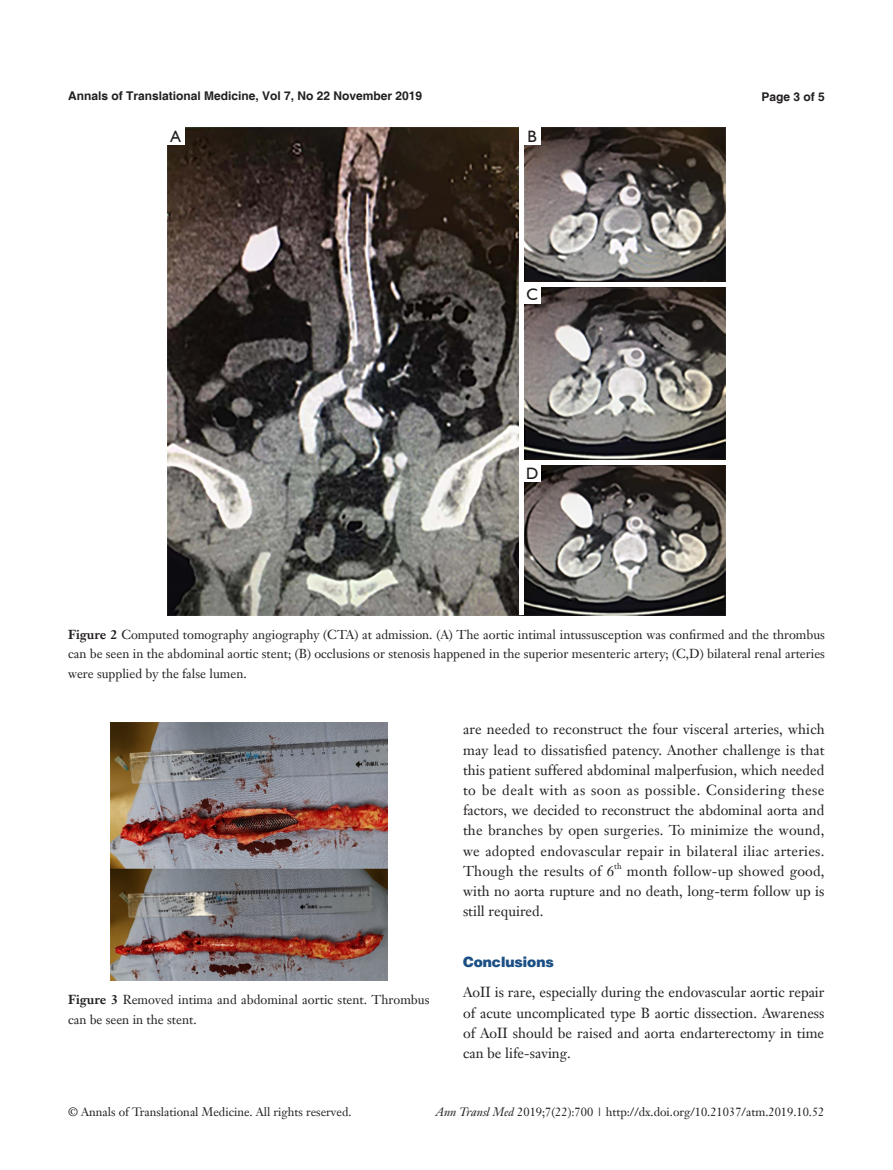
<style>
.page{position:relative;width:893px;height:1170px;background:#fff}
.page>*{position:absolute;margin:0;border:0;box-sizing:border-box;transform-origin:0 0}
.t1{font:16.5px "Humanist 521 BT";color:#231f20}
.t2{font:14.25px/20.2px "Janson Text LT";color:#231f20;text-align:justify}
.t3{font:900 14.25px "Helvetica";color:#1c5085}
.t4{font:12.75px/19.5px "Janson Text LT";color:#231f20}
.t5{font:12px "Janson Text LT";color:#231f20}
.t6{font:700 12px "Helvetica";color:#231f20}
.t7{font:8.25px "Janson Text LT";color:#231f20}
.s1{font-weight:700}
.s2{font-style:italic}
</style>
<div class="page">
<img style="left:110px;top:722px;width:277px;height:258px">
<img style="left:167px;top:128px;width:559px;height:487px">
<div style="left:519px;top:128px;width:5px;height:487px;background:#fff"></div>
<hr style="left:524px;top:282px;width:202px;height:4px;background:#fff">
<hr style="left:524px;top:460px;width:202px;height:4px;background:#fff">
<div style="left:524px;top:128px;width:17px;height:17px;background:#fff"></div>
<div style="left:524px;top:286px;width:17px;height:17px;background:#fff"></div>
<div style="left:524px;top:464px;width:17px;height:17px;background:#fff"></div>
<div style="left:167px;top:128px;width:17px;height:17px;background:#fff"></div>
<p class="t6" style="left:68px;top:88px;width:356px">Annals of Translational Medicine, Vol 7, No 22 November 2019</p>
<p class="t6" style="left:762px;top:89px;width:65px">Page 3 of 5</p>
<p class="t1" style="left:170px;top:126px;width:12px">A</p>
<p class="t1" style="left:527px;top:126px;width:11px">B</p>
<p class="t1" style="left:526px;top:284px;width:13px">C</p>
<p class="t1" style="left:526px;top:463px;width:14px">D</p>
<p class="t4" style="left:68px;top:624px;width:758px;text-align:justify"><span class="s1">Figure 2</span> Computed tomography angiography (CTA) at admission. (A) The aortic intimal intussusception was confirmed and the thrombus can be seen in the abdominal aortic stent; (B) occlusions or stenosis happened in the superior mesenteric artery; (C,D) bilateral renal arteries were supplied by the false lumen.</p>
<p class="t4" style="left:68px;top:990px;width:363px"><span class="s1">Figure 3</span> Removed intima and abdominal aortic stent. Thrombus can be seen in the stent.</p>
<p class="t2" style="left:463px;top:719px;width:363px">are needed to reconstruct the four visceral arteries, which may lead to dissatisfied patency. Another challenge is that this patient suffered abdominal malperfusion, which needed to be dealt with as soon as possible. Considering these factors, we decided to reconstruct the abdominal aorta and the branches by open surgeries. To minimize the wound, we adopted endovascular repair in bilateral iliac arteries.<br>Though the results of 6</p>
<p class="t7" style="left:614px;top:860px;width:9px">th</p>
<p class="t2" style="left:463px;top:860px;width:363px;text-indent:164px">month follow-up showed good, with no aorta rupture and no death, long-term follow up is still required.</p>
<p class="t3" style="left:463px;top:952px;width:92px">Conclusions</p>
<p class="t2" style="left:463px;top:982px;width:363px">AoII is rare, especially during the endovascular aortic repair of acute uncomplicated type B aortic dissection. Awareness of AoII should be raised and aorta endarterectomy in time can be life-saving.</p>
<p class="t5" style="left:68px;top:1104px;width:285px">© Annals of Translational Medicine. All rights reserved.</p>
<p class="t5" style="left:436px;top:1104px;width:390px"><span class="s2">Ann Transl Med</span> 2019;7(22):700 | http://dx.doi.org/10.21037/atm.2019.10.52</p>
</div>
